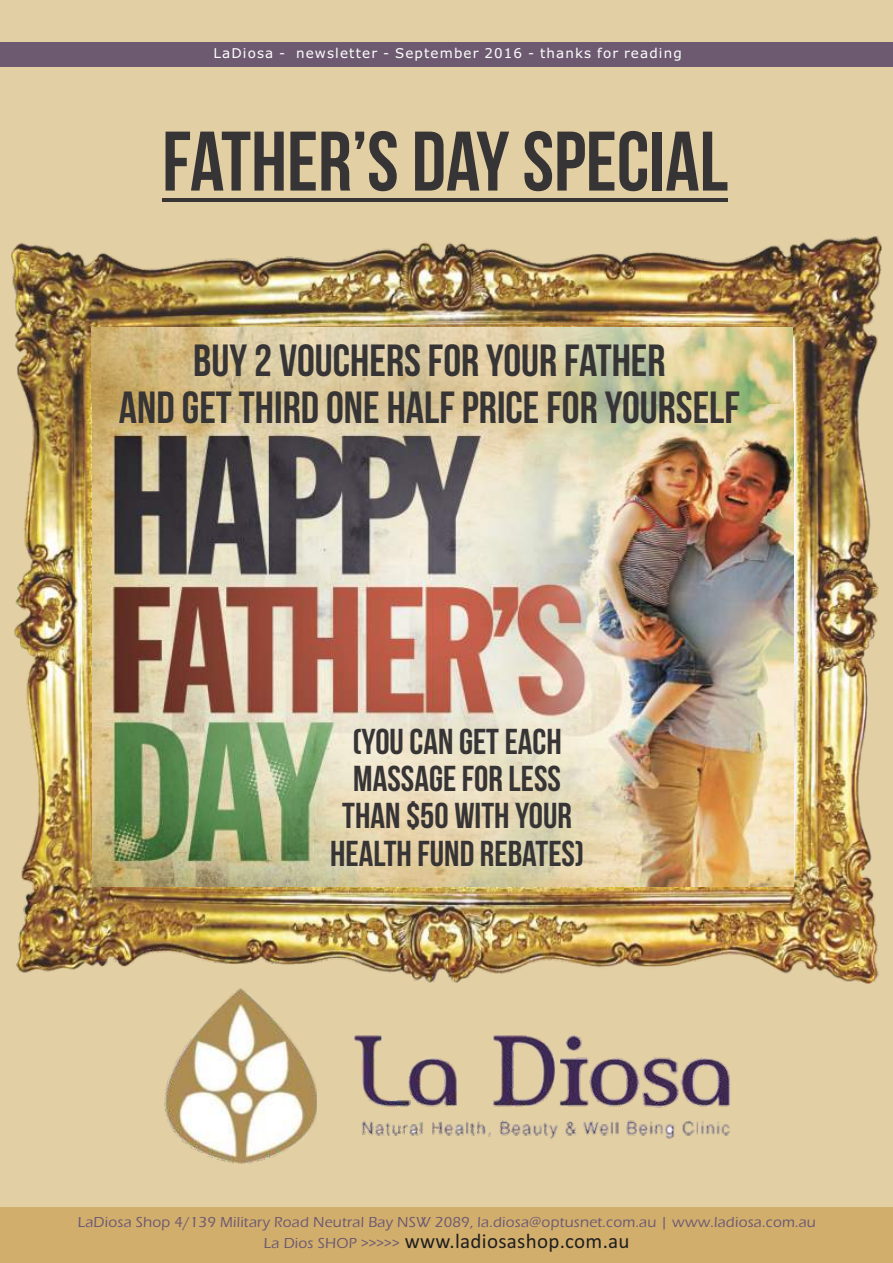
<style>
.page{position:relative;width:893px;height:1263px;background:#fff}
.page>*{position:absolute;margin:0;border:0;box-sizing:border-box;transform-origin:0 0}
.t1{font:84.15px "Bebas Neue";color:#373435}
.t2{font:45px/46.8px "Bebas Neue";color:#373435;text-align:center}
.t3{font:36px/37.3px "Bebas Neue";color:#373435;text-align:center}
.t4{font:21px "Calibri";letter-spacing:.015em;color:#201e1e}
.t5{font:500 15px "Eras ITC";letter-spacing:.015em;color:#6d5a70}
.t6{font:13.5px "Verdana";letter-spacing:.085em;color:#fefefe}
.s1{font-family:"Eras ITC";font-weight:500;font-size:15px;color:#6d5a70}
</style>
<div class="page">
<div style="left:0;top:0;width:892px;height:1207px;background:#e2cfa4"></div>
<div style="left:0;top:1207px;width:893px;height:56px;background:#d2ae6d"></div>
<div style="left:0;top:43px;width:893px;height:24px;background:#6d5a70"></div>
<img style="left:11px;top:236px;width:871px;height:748px">
<img style="left:91px;top:328px;width:702px;height:559px">
<hr style="left:162px;top:198px;width:566px;height:4px;background:#373435">
<img style="left:164px;top:988px;width:153px;height:176px">
<img style="left:355px;top:1035px;width:375px;height:104px">
<p class="t6" style="left:213px;top:48px;width:470px">LaDiosa - newsletter - September 2016 - thanks for reading</p>
<h1 class="t1" style="left:162px;top:127px;width:567px">FATHER’S DAY SPECIAL</h1>
<h2 class="t2" style="left:119px;top:341px;width:622px">BUY 2 VOUCHERS FOR YOUR FATHER<br>AND GET THIRD ONE HALF PRICE FOR YOURSELF</h2>
<h3 class="t3" style="left:330px;top:726px;width:255px">(YOU CAN GET EACH<br>MASSAGE FOR LESS<br>THAN $50 WITH YOUR<br>HEALTH FUND REBATES)</h3>
<p class="t5" style="left:78px;top:1216px;width:740px">LaDiosa Shop 4/139 Military Road Neutral Bay NSW 2089, la.diosa@optusnet.com.au | www.ladiosa.com.au</p>
<h3 class="t4" style="left:264px;top:1232px;width:367px"><span class="s1">La Dios SHOP &gt;&gt;&gt;&gt;&gt;</span> www.ladiosashop.com.au</h3>
</div>
